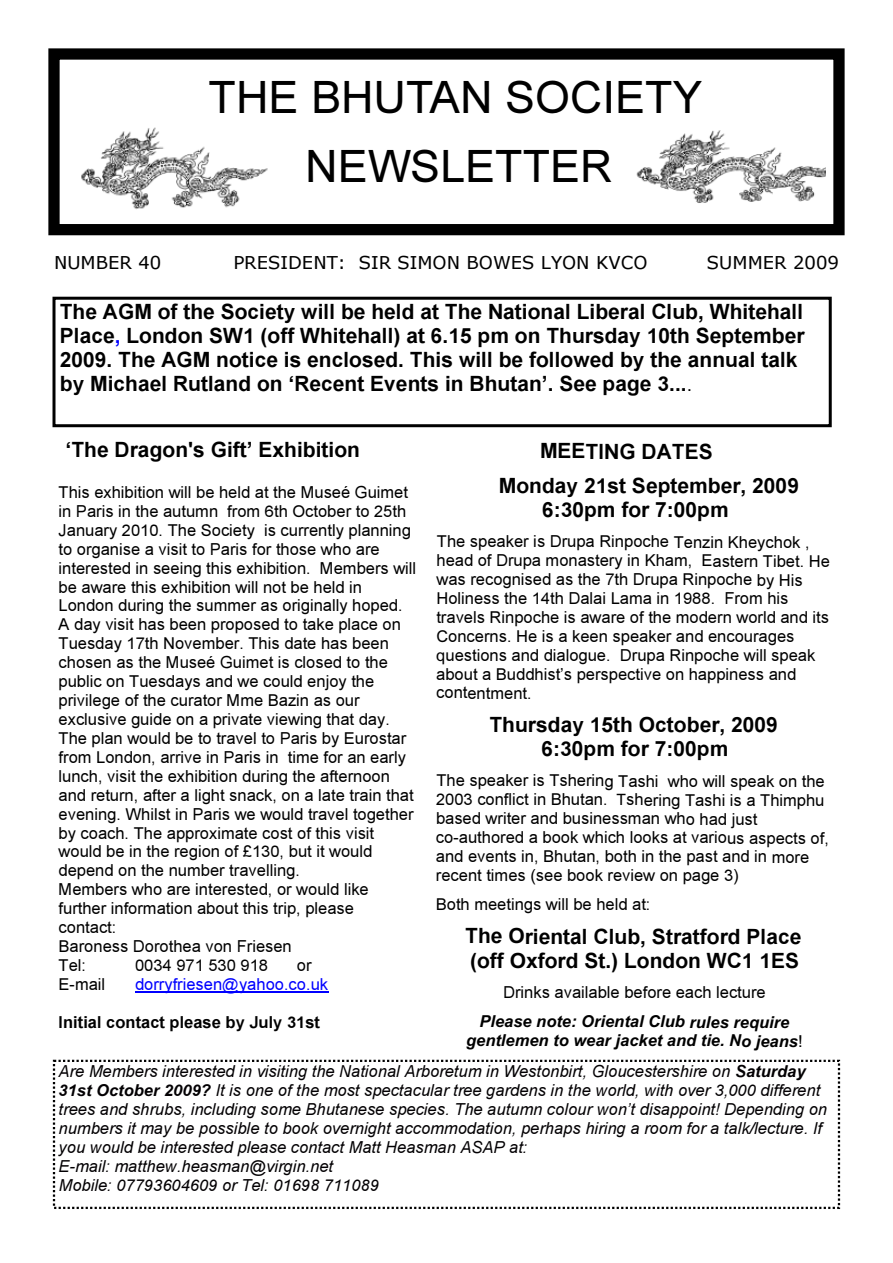
<style>
.page{position:relative;width:893px;height:1263px;background:#fff}
.page>*{position:absolute;margin:0;border:0;box-sizing:border-box;transform-origin:0 0}
.t1{font:45px/68.8px "Arial MT+T42+QPDMMS";color:#000;text-align:center}
.t2{font:21px/24.2px "Arial Bold MT+T42+NCSSVR";color:#000}
.t3{font:18px "Verdana+T42+KSJDOO";color:#000}
.t4{font:16.5px/18.9px "Arial MT+T42+QPDMMS";color:#000}
.t5{font:16.5px/18.9px "Arial Italic MT+T42+SJBAHA";color:#030003}
.t6{font:16.5px/18.9px "Arial Bold Italic MT+T42+ZNSSFL";color:#000;text-align:center}
.t7{font:16.5px "Arial Bold MT+T42+NCSSVR";color:#000}
.t8{font:16.5px "Arial MT+T42+QPDMMS";color:#00f}
.s1{color:#00f}
.s2{font-family:"Arial MT+T42+QPDMMS"}
.s3{font-size:15.75px}
.s4{font-family:"Arial Bold Italic MT+T42+ZNSSFL"}
</style>
<div class="page">
<svg style="left:48px;top:48px;width:797px;height:187px"></svg>
<hr style="left:135px;top:992px;width:193px;height:1px;background:#00f">
<svg style="left:53px;top:297px;width:779px;height:130px"></svg>
<img style="left:77px;top:125px;width:195px;height:91px">
<img style="left:631px;top:129px;width:195px;height:86px">
<svg style="left:53px;top:1060px;width:787px;height:149px"></svg>
<h1 class="t1" style="left:209px;top:67px;width:496px">THE BHUTAN SOCIETY<br>NEWSLETTER</h1>
<p class="t3" style="left:54px;top:251px;width:109px">NUMBER 40</p>
<p class="t3" style="left:233px;top:251px;width:416px">PRESIDENT: SIR SIMON BOWES LYON KVCO</p>
<p class="t3" style="left:707px;top:251px;width:134px">SUMMER 2009</p>
<p class="t2" style="left:60px;top:302px;width:746px">The AGM of the Society will be held at The National Liberal Club, Whitehall Place<span class="s1">,</span> London SW1 (off Whitehall) at 6.15 pm on Thursday 10th September 2009. The AGM notice is enclosed. This will be followed by the annual talk by Michael Rutland on ‘Recent Events in Bhutan’. See page 3...<span class="s2">.</span></p>
<p class="t2" style="left:66px;top:440px;width:296px">‘The Dragon's Gift’ Exhibition</p>
<p class="t4" style="left:59px;top:484px;width:359px">This exhibition will be held at the Museé Guimet in Paris in the autumn from 6th October to 25th January 2010. The Society is currently planning to organise a visit to Paris for those who are interested in seeing this exhibition. Members will be aware this exhibition will not be held in London during the summer as originally hoped.<br>A day visit has been proposed to take place on Tuesday 17th November. This date has been chosen as the Museé Guimet is closed to the public on Tuesdays and we could enjoy the privilege of the curator Mme Bazin as our exclusive guide on a private viewing that day.<br>The plan would be to travel to Paris by Eurostar from London, arrive in Paris in time for an early lunch, visit the exhibition during the afternoon and return, after a light snack, on a late train that evening. Whilst in Paris we would travel together by coach. The approximate cost of this visit would be in the region of £130, but it would depend on the number travelling.<br>Members who are interested, or would like further information about this trip, please<br>contact:<br>Baroness Dorothea von Friesen<br>Tel:</p>
<p class="t2" style="left:499px;top:436px;width:302px;line-height:34.5px;text-indent:41px">MEETING DATES<br>Monday 21st September, 2009</p>
<p class="t2" style="left:542px;top:500px;width:188px">6:30pm for 7:00pm</p>
<p class="t4" style="left:436px;top:534px;width:395px">The speaker is Drupa Rinpoche Tenzin Kheychok , head of Drupa monastery in Kham, Eastern Tibet. He was recognised as the 7th Drupa Rinpoche by His Holiness the 14th Dalai Lama in 1988. From his travels Rinpoche is aware of the modern world and its Concerns. He is a keen speaker and encourages questions and dialogue. Drupa Rinpoche will speak about a Buddhist’s perspective on happiness and contentment.</p>
<p class="t2" style="left:489px;top:715px;width:290px;text-align:center">Thursday 15th October, 2009<br>6:30pm for 7:00pm</p>
<p class="t4" style="left:436px;top:773px;width:395px">The speaker is Tshering Tashi who will speak on the 2003 conflict in Bhutan. <span class="s3">T</span>shering Tashi is a Thimphu based writer and businessman who had just co-authored a book which looks at various aspects of, and events in, Bhutan, both in the past and in more recent times (see book review on page 3)</p>
<p class="t4" style="left:436px;top:896px;width:216px">Both meetings will be held at:</p>
<p class="t2" style="left:465px;top:926px;width:338px">The Oriental Club, Stratford Place (off Oxford St.) London WC1 1ES</p>
<p class="t4" style="left:503px;top:984px;width:264px">Drinks available before each lecture</p>
<p class="t6" style="left:466px;top:1014px;width:338px">Please note: Oriental Club rules require gentlemen to wear jacket and tie. No jeans<span class="s2">!</span></p>
<p class="t5" style="left:59px;top:1063px;width:770px">Are Members interested in visiting the National Arboretum in Westonbirt, Gloucestershire on <span class="s4">Saturday 31st October 2009?</span> It is one of the most spectacular tree gardens in the world, with over 3,000 different trees and shrubs, including some Bhutanese species. The autumn colour won’t disappoint! Depending on numbers it may be possible to book overnight accommodation, perhaps hiring a room for a talk/lecture. If you would be interested please contact Matt Heasman ASAP at:<br>E-mail: matthew.heasman@virgin.net<br>Mobile: 07793604609 or Tel: 01698 711089</p>
<p class="t4" style="left:135px;top:957px;width:135px">0034 971 530 918</p>
<p class="t4" style="left:297px;top:957px;width:16px">or</p>
<p class="t4" style="left:59px;top:976px;width:48px">E-mail</p>
<p class="t8" style="left:135px;top:978px;width:195px">dorryfriesen@yahoo.co.uk</p>
<p class="t7" style="left:59px;top:1016px;width:263px">Initial contact please by July 31st</p>
</div>
